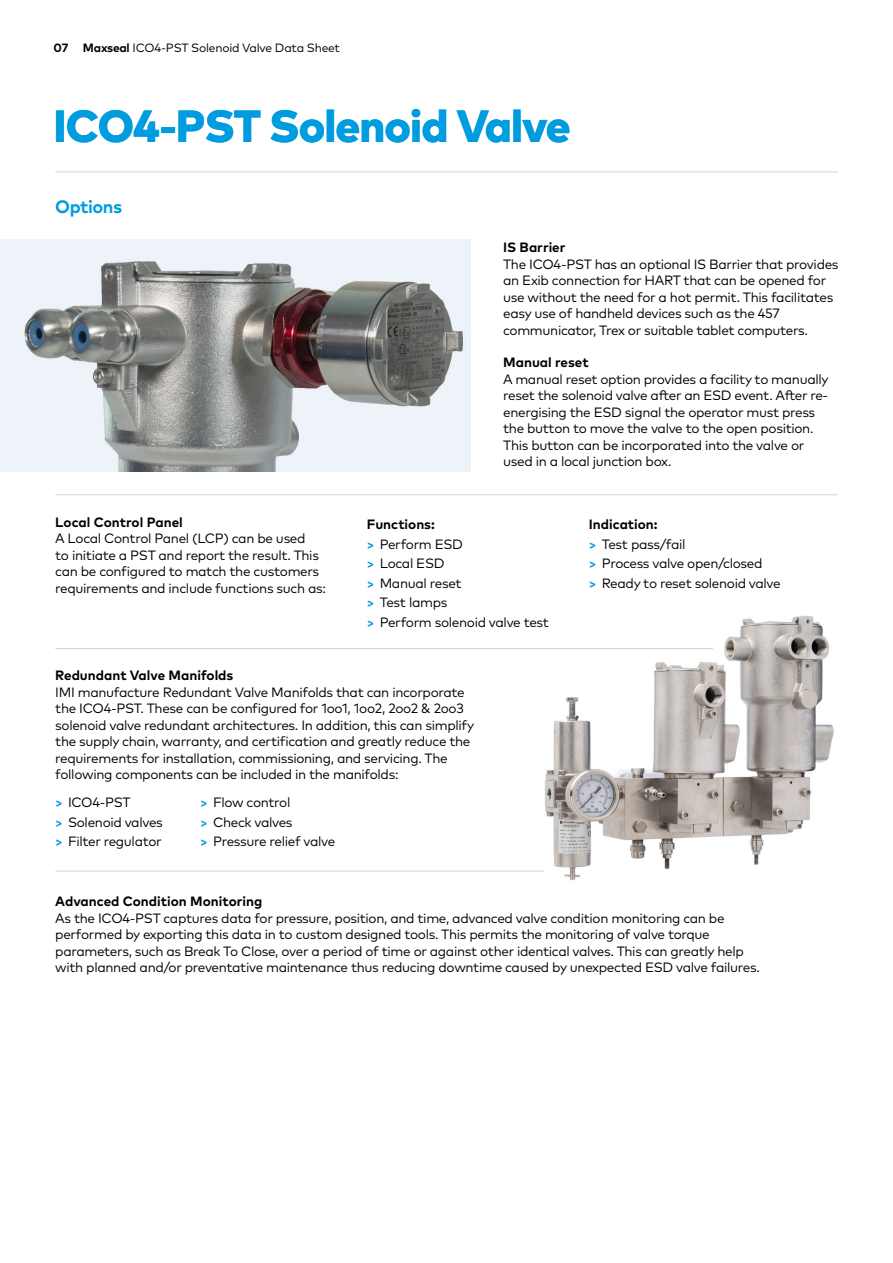
<style>
.page{position:relative;width:893px;height:1263px;background:#fff}
.page>*{position:absolute;margin:0;border:0;box-sizing:border-box;transform-origin:0 0}
.t1{font:800 45px "Mark Pro";letter-spacing:-.02em;color:#009ce0}
.t2{font:700 18px "Mark W1 G";letter-spacing:-.025em;color:#009ce0}
.t3{font:13.5px/16.5px "Mark W1 G";letter-spacing:-.025em;color:#000}
.t4{font:700 13.5px "Mark W1 G";color:#000}
.t5{font:12px "Mark W1 G";letter-spacing:-.02em;color:#000}
.s1{font-weight:700}
.s2{font-weight:700;font-size:12.75px;color:#009ce0}
</style>
<div class="page">
<hr style="left:55px;top:171px;width:783px;height:1px;background:#d1d3d4">
<img style="left:528px;top:615px;width:306px;height:266px">
<img style="left:0;top:239px;width:471px;height:233px">
<hr style="left:55px;top:494px;width:782px;height:1px;background:#d1d3d4">
<hr style="left:55px;top:648px;width:658px;height:1px;background:#d1d3d4">
<hr style="left:55px;top:871px;width:489px;height:1px;background:#d1d3d4">
<p class="t5" style="left:54px;top:39px;width:288px"><span class="s1">07 Maxseal</span> ICO4-PST Solenoid Valve Data Sheet</p>
<h1 class="t1" style="left:54px;top:91px;width:519px">ICO4-PST Solenoid Valve</h1>
<h2 class="t2" style="left:55px;top:193px;width:68px">Options</h2>
<p class="t4" style="left:55px;top:512px;width:129px">Local Control Panel</p>
<p class="t3" style="left:55px;top:530px;width:272px">A Local Control Panel (LCP) can be used<br>to initiate a PST and report the result. This can be configured to match the customers requirements and include functions such as:</p>
<p class="t4" style="left:503px;top:237px;width:64px">IS Barrier</p>
<p class="t3" style="left:503px;top:255px;width:337px">The ICO4-PST has an optional IS Barrier that provides an Exib connection for HART that can be opened for use without the need for a hot permit. This facilitates easy use of handheld devices such as the 457 communicator, Trex or suitable tablet computers.</p>
<p class="t4" style="left:503px;top:352px;width:87px">Manual reset</p>
<p class="t3" style="left:503px;top:370px;width:327px">A manual reset option provides a facility to manually reset the solenoid valve after an ESD event. After re&shy;energising the ESD signal the operator must press the button to move the valve to the open position.<br>This button can be incorporated into the valve or used in a local junction box.</p>
<p class="t3" style="left:367px;top:514px;width:184px;line-height:19.5px"><span class="s1">Functions:<br></span><span class="s2">&gt;</span> Perform ESD<br><span class="s2">&gt;</span> Local ESD<br><span class="s2">&gt;</span> Manual reset<br><span class="s2">&gt;</span> Test lamps<br><span class="s2">&gt;</span> Perform solenoid valve test</p>
<p class="t3" style="left:589px;top:514px;width:193px;line-height:19.5px"><span class="s1">Indication:<br></span><span class="s2">&gt;</span> Test pass/fail<br><span class="s2">&gt;</span> Process valve open/closed<br><span class="s2">&gt;</span> Ready to reset solenoid valve</p>
<p class="t4" style="left:55px;top:665px;width:180px">Redundant Valve Manifolds</p>
<p class="t3" style="left:55px;top:683px;width:420px">IMI manufacture Redundant Valve Manifolds that can incorporate the ICO4-PST. These can be configured for 1oo1, 1oo2, 2oo2 &amp; 2oo3 solenoid valve redundant architectures. In addition, this can simplify the supply chain, warranty, and certification and greatly reduce the requirements for installation, commissioning, and servicing. The following components can be included in the manifolds:</p>
<p class="t3" style="left:55px;top:792px;width:109px;line-height:19.5px"><span class="s2">&gt;</span> ICO4-PST<br><span class="s2">&gt;</span> Solenoid valves <span class="s2">&gt;</span> Filter regulator</p>
<p class="t3" style="left:200px;top:792px;width:137px;line-height:19.5px"><span class="s2">&gt;</span> Flow control<br><span class="s2">&gt;</span> Check valves<br><span class="s2">&gt;</span> Pressure relief valve</p>
<p class="t4" style="left:55px;top:891px;width:208px">Advanced Condition Monitoring</p>
<p class="t3" style="left:55px;top:909px;width:706px">As the ICO4-PST captures data for pressure, position, and time, advanced valve condition monitoring can be performed by exporting this data in to custom designed tools. This permits the monitoring of valve torque parameters, such as Break To Close, over a period of time or against other identical valves. This can greatly help with planned and/or preventative maintenance thus reducing downtime caused by unexpected ESD valve failures.</p>
</div>
